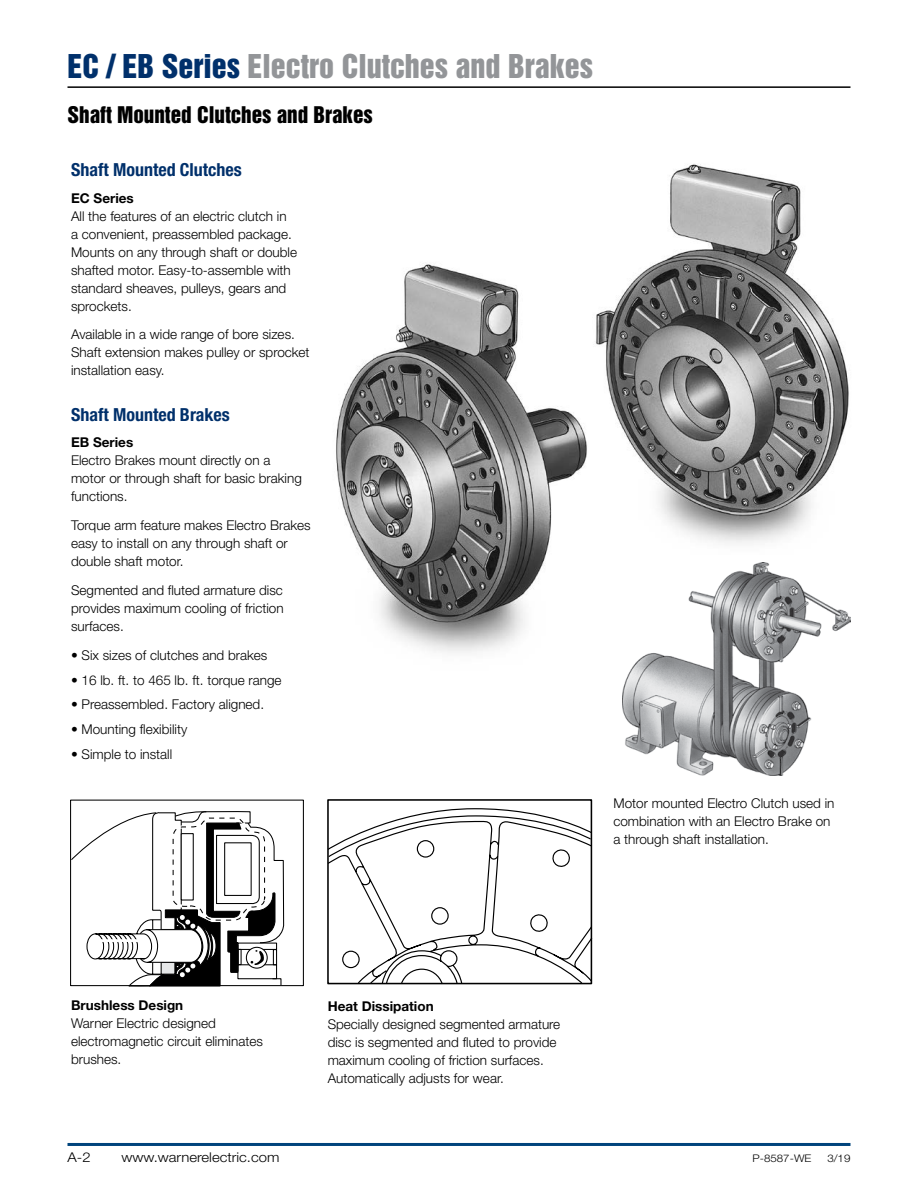
<style>
.page{position:relative;width:918px;height:1188px;background:#fff}
.page>*{position:absolute;margin:0;border:0;box-sizing:border-box;transform-origin:0 0}
.Header_-Left_page{font:30px "Helvetica Inserat LT Std";color:#939598}
.t1{font:700 29.25px "Helvetica Neue LT Std";color:#000}
.Sub-Header_LeftPage{font:21px "Helvetica Inserat LT Std";color:#000}
.Subheads{font:700 condensed 18px "Helvetica Neue LT Std";color:#00306b}
.Body_Helv_NeueLTstd{font:300 13.5px/18px "Helvetica Neue LT Std";color:#000}
.Bold_Black_Sub_Head{font:700 13.5px "Helvetica Neue LT Std";color:#000}
.Body_Helv_NeueLTstd-2{font:300 13.5px "Helvetica Neue LT Std";color:#000;scale:1.1 1}
.t2{font:300 10.5px "Helvetica Neue LT Std";color:#000;scale:1.1 1}
.s1{color:#00306b}
</style>
<div class="page">
<hr style="left:68px;top:86px;width:782px;height:2px;background:#000">
<hr style="left:68px;top:1143px;width:782px;height:3px;background:#00447c">
<svg style="left:330px;top:808px;width:259px;height:173px"></svg>
<div style="left:327px;top:799px;width:265px;height:185px;border:2px solid #000"></div>
<svg style="left:70px;top:799px;width:234px;height:188px"></svg>
<svg style="left:70px;top:810px;width:215px;height:177px"></svg>
<hr style="left:98px;top:939px;width:42px;height:3px;background:#fff">
<img style="left:623px;top:562px;width:227px;height:213px">
<img style="left:336px;top:264px;width:251px;height:389px">
<img style="left:595px;top:164px;width:254px;height:379px">
<p class="Header_-Left_page" style="left:68px;top:48px;width:527px"><span class="s1">EC / EB Series</span> Electro Clutches and Brakes</p>
<p class="Sub-Header_LeftPage" style="left:68px;top:102px;width:307px">Shaft Mounted Clutches and Brakes</p>
<p class="Subheads" style="left:71px;top:159px;width:172px">Shaft Mounted Clutches</p>
<p class="Bold_Black_Sub_Head" style="left:71px;top:189px;width:64px">EC Series</p>
<p class="Body_Helv_NeueLTstd" style="left:71px;top:206px;width:228px">All the features of an electric clutch in<br>a convenient, preassembled package.<br>Mounts on any through shaft or double shafted motor. Easy-to-assemble with standard sheaves, pulleys, gears and sprockets.</p>
<p class="Body_Helv_NeueLTstd" style="left:71px;top:325px;width:240px">Available in a wide range of bore sizes.<br>Shaft extension makes pulley or sprocket installation easy.</p>
<p class="Subheads" style="left:71px;top:404px;width:160px">Shaft Mounted Brakes</p>
<p class="Bold_Black_Sub_Head" style="left:71px;top:434px;width:64px">EB Series</p>
<p class="Body_Helv_NeueLTstd" style="left:71px;top:451px;width:232px">Electro Brakes mount directly on a motor or through shaft for basic braking functions.</p>
<p class="Body_Helv_NeueLTstd" style="left:71px;top:516px;width:241px">Torque arm feature makes Electro Brakes easy to install on any through shaft or double shaft motor.</p>
<p class="Body_Helv_NeueLTstd" style="left:71px;top:581px;width:214px;text-align:justify">Segmented and fluted armature disc provides maximum cooling of friction surfaces.</p>
<p class="Body_Helv_NeueLTstd" style="left:71px;top:646px;width:198px">• Six sizes of clutches and brakes</p>
<p class="Body_Helv_NeueLTstd" style="left:71px;top:671px;width:212px">• 16 lb. ft. to 465 lb. ft. torque range</p>
<p class="Body_Helv_NeueLTstd" style="left:71px;top:695px;width:195px">• Preassembled. Factory aligned.</p>
<p class="Body_Helv_NeueLTstd" style="left:71px;top:720px;width:118px">• Mounting flexibility</p>
<p class="Body_Helv_NeueLTstd" style="left:71px;top:745px;width:103px">• Simple to install</p>
<p class="t1" style="left:3px;top:196px;width:300px">ro Clutch/Segmented</p>
<p class="Body_Helv_NeueLTstd" style="left:613px;top:794px;width:223px">Motor mounted Electro Clutch used in combination with an Electro Brake on a through shaft installation.</p>
<p class="Bold_Black_Sub_Head" style="left:71px;top:997px;width:114px">Brushless Design</p>
<p class="Body_Helv_NeueLTstd" style="left:71px;top:1014px;width:193px">Warner Electric designed electromagnetic circuit eliminates brushes.</p>
<p class="Bold_Black_Sub_Head" style="left:328px;top:998px;width:107px">Heat Dissipation</p>
<p class="Body_Helv_NeueLTstd" style="left:328px;top:1015px;width:234px">Specially designed segmented armature disc is segmented and fluted to provide maximum cooling of friction surfaces.<br>Automatically adjusts for wear.</p>
<p class="Body_Helv_NeueLTstd-2" style="left:68px;top:1149px;width:23px">A-2</p>
<p class="Body_Helv_NeueLTstd-2" style="left:122px;top:1149px;width:145px">www.warnerelectric.com</p>
<p class="t2" style="left:752px;top:1152px;width:55px">P-8587-WE</p>
<p class="t2" style="left:827px;top:1152px;width:23px">3/19</p>
</div>
